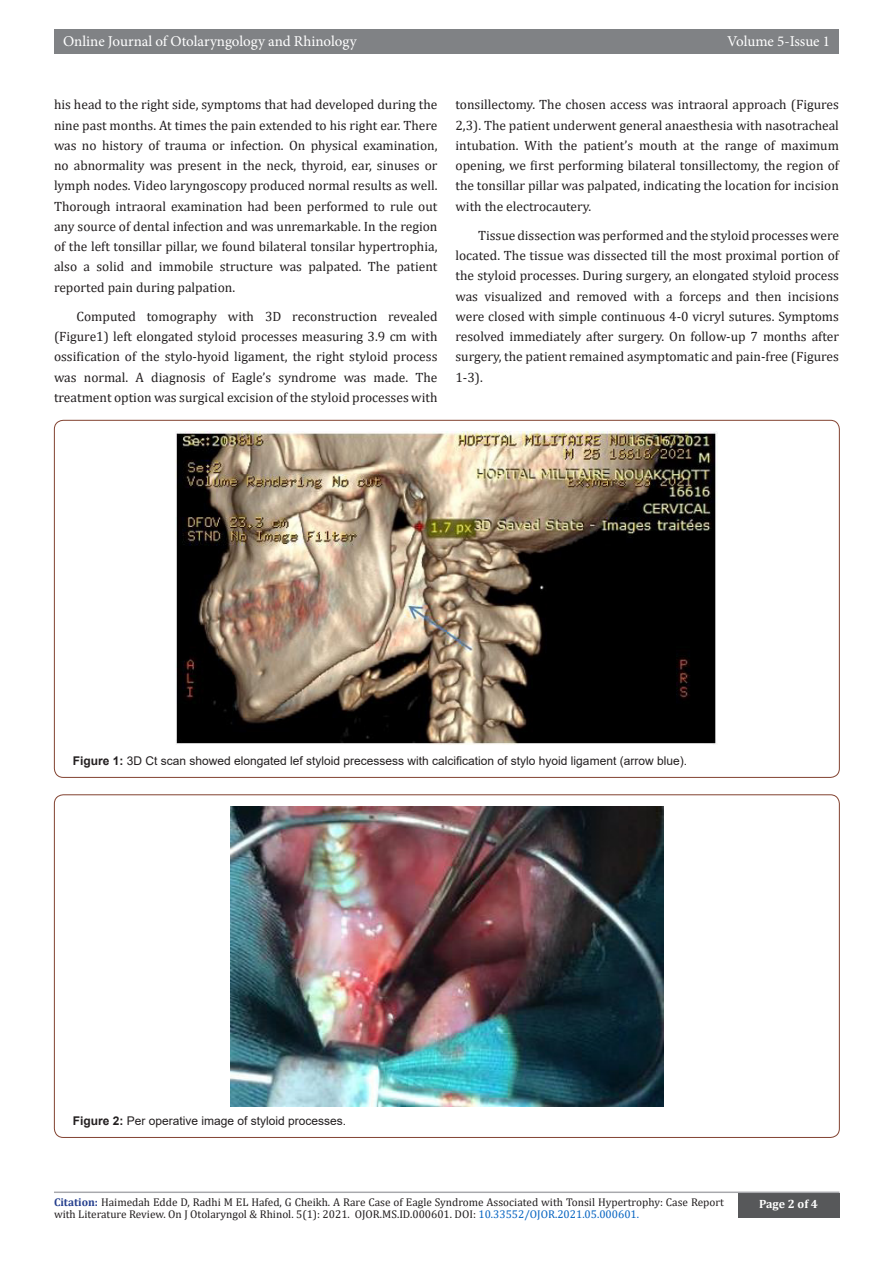
<style>
.page{position:relative;width:893px;height:1263px;background:#fff}
.page>*{position:absolute;margin:0;border:0;box-sizing:border-box;transform-origin:0 0}
.t1{font:15px "Minion Pro";color:#fff}
.t2{font:13.5px/20.2px "Cambria";color:#231f20;text-align:justify}
.t3{font:12px "Arial";color:#231f20}
.t4{font:700 12px "Cambria";color:#fff}
.t5{font:11.25px/12px "Cambria";color:#231f20}
.s1{font-weight:700}
.s2{font-weight:700;color:#253f8e}
.s3{color:#0563c1}
</style>
<div class="page">
<div style="left:54px;top:29px;width:785px;height:25px;background:#808285"></div>
<div style="left:738px;top:1193px;width:101px;height:24px;background:#57585a"></div>
<hr style="left:54px;top:1191px;width:785px;height:2px;background:#a8a9ad">
<img style="left:176px;top:432px;width:542px;height:312px">
<img style="left:230px;top:806px;width:434px;height:301px">
<p class="t1" style="left:63px;top:31px;width:295px">Online Journal of Otolaryngology and Rhinology</p>
<p class="t1" style="left:727px;top:31px;width:104px">Volume 5-Issue 1</p>
<p class="t2" style="left:54px;top:95px;width:385px">his head to the right side, symptoms that had developed during the nine past months. At times the pain extended to his right ear. There was no history of trauma or infection. On physical examination, no abnormality was present in the neck, thyroid, ear, sinuses or lymph nodes. Video laryngoscopy produced normal results as well.<br>Thorough intraoral examination had been performed to rule out any source of dental infection and was unremarkable. In the region of the left tonsillar pillar, we found bilateral tonsilar hypertrophia, also a solid and immobile structure was palpated. The patient reported pain during palpation.</p>
<p class="t2" style="left:54px;top:306px;width:385px;text-indent:22px">Computed tomography with 3D reconstruction revealed (Figure1) left elongated styloid processes measuring 3.9 cm with ossification of the stylo-hyoid ligament, the right styloid process was normal. A diagnosis of Eagle’s syndrome was made. The treatment option was surgical excision of the styloid processes with</p>
<p class="t2" style="left:455px;top:95px;width:385px">tonsillectomy. The chosen access was intraoral approach (Figures 2,3). The patient underwent general anaesthesia with nasotracheal intubation. With the patient’s mouth at the range of maximum opening, we first performing bilateral tonsillectomy, the region of the tonsillar pillar was palpated, indicating the location for incision with the electrocautery.</p>
<p class="t2" style="left:455px;top:225px;width:385px;text-indent:22px">Tissue dissection was performed and the styloid processes were located. The tissue was dissected till the most proximal portion of the styloid processes. During surgery, an elongated styloid process was visualized and removed with a forceps and then incisions were closed with simple continuous 4-0 vicryl sutures. Symptoms resolved immediately after surgery. On follow-up 7 months after surgery, the patient remained asymptomatic and pain-free (Figures 1-3).</p>
<p class="t3" style="left:73px;top:752px;width:616px"><span class="s1">Figure 1:</span> 3D Ct scan showed elongated lef styloid precessess with calcification of stylo hyoid ligament (arrow blue).</p>
<p class="t3" style="left:73px;top:1112px;width:275px"><span class="s1">Figure 2:</span> Per operative image of styloid processes.</p>
<p class="t5" style="left:54px;top:1196px;width:671px"><span class="s2">Citation:</span> Haimedah Edde D, Radhi M EL Hafed, G Cheikh. A Rare Case of Eagle Syndrome Associated with Tonsil Hypertrophy: Case Report with Literature Review. On J Otolaryngol &amp; Rhinol. 5(1): 2021. OJOR.MS.ID.000601. DOI: <span class="s3">10.33552/OJOR.2021.05.000601.</span></p>
<p class="t4" style="left:759px;top:1196px;width:60px">Page 2 of 4</p>
</div>
